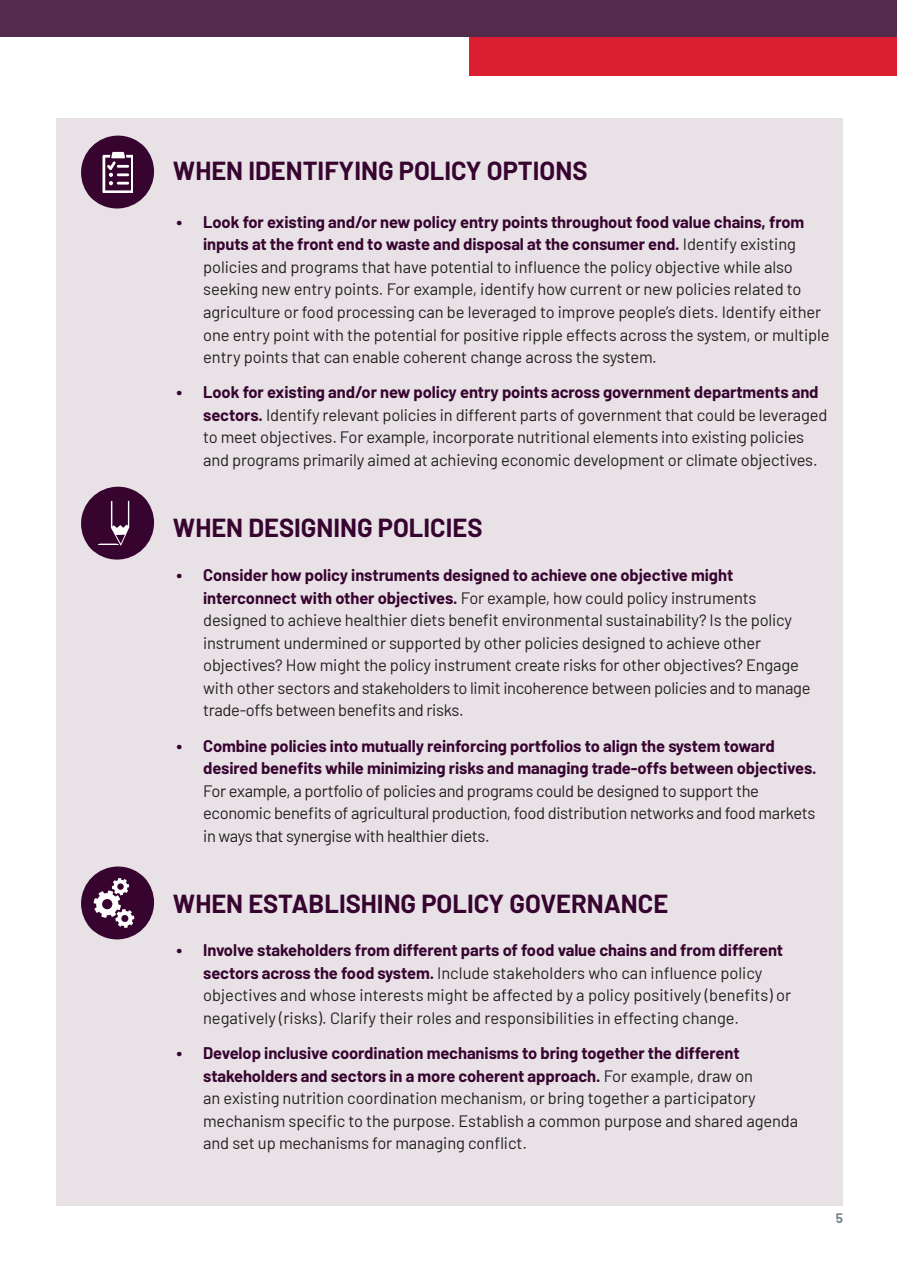
<style>
.page{position:relative;width:897px;height:1264px;background:#fff}
.page>*{position:absolute;margin:0;border:0;box-sizing:border-box;transform-origin:0 0}
.t1{font:700 25.5px "Barlow";color:#370430}
.t2{font:16.5px/22.5px "Barlow";letter-spacing:-.01em;color:#231f20}
.t3{font:700 13.5px "Barlow";color:#7d878d}
.s1{font-family:"Work Sans";font-weight:700;font-size:15px;color:#370430}
.s2{font-weight:700;color:#370430}
</style>
<div class="page">
<div style="left:745px;top:37px;width:151px;height:38px;background:#db1e30"></div>
<div style="left:0;top:0;width:896px;height:37px;background:#532c4d"></div>
<div style="left:469px;top:37px;width:318px;height:38px;background:#db1e30"></div>
<div style="left:56px;top:118px;width:786px;height:1087px;background:#e8e2e7"></div>
<svg style="left:81px;top:866px;width:73px;height:73px"></svg>
<svg style="left:81px;top:136px;width:73px;height:72px"></svg>
<svg style="left:81px;top:487px;width:73px;height:72px"></svg>
<p class="t1" style="left:173px;top:152px;width:416px">WHEN IDENTIFYING POLICY OPTIONS</p>
<p class="t2" style="left:203px;top:209px;width:628px;text-indent:-27px"><span class="s1">•</span> <span class="s2">Look for existing and/or new policy entry points throughout food value chains, from inputs at the front end to waste and disposal at the consumer end.</span> Identify existing policies and programs that have potential to influence the policy objective while also seeking new entry points. For example, identify how current or new policies related to agriculture or food processing can be leveraged to improve people’s diets. Identify either one entry point with the potential for positive ripple effects across the system, or multiple entry points that can enable coherent change across the system.</p>
<p class="t2" style="left:203px;top:380px;width:625px;text-indent:-27px"><span class="s1">•</span> <span class="s2">Look for existing and/or new policy entry points across government departments and sectors.</span> Identify relevant policies in different parts of government that could be leveraged to meet objectives. For example, incorporate nutritional elements into existing policies and programs primarily aimed at achieving economic development or climate objectives.</p>
<p class="t1" style="left:173px;top:509px;width:311px">WHEN DESIGNING POLICIES</p>
<p class="t2" style="left:203px;top:563px;width:608px;text-indent:-27px"><span class="s1">•</span> <span class="s2">Consider how policy instruments designed to achieve one objective might interconnect with other objectives.</span> For example, how could policy instruments designed to achieve healthier diets benefit environmental sustainability? Is the policy instrument undermined or supported by other policies designed to achieve other objectives? How might the policy instrument create risks for other objectives? Engage with other sectors and stakeholders to limit incoherence between policies and to manage trade-offs between benefits and risks.</p>
<p class="t2" style="left:203px;top:733px;width:615px;text-indent:-27px"><span class="s1">•</span> <span class="s2">Combine policies into mutually reinforcing portfolios to align the system toward desired benefits while minimizing risks and managing trade-offs between objectives.<br></span>For example, a portfolio of policies and programs could be designed to support the economic benefits of agricultural production, food distribution networks and food markets in ways that synergise with healthier diets.</p>
<p class="t1" style="left:173px;top:884px;width:496px">WHEN ESTABLISHING POLICY GOVERNANCE</p>
<p class="t2" style="left:203px;top:938px;width:589px;text-indent:-27px"><span class="s1">•</span> <span class="s2">Involve stakeholders from different parts of food value chains and from different sectors across the food system.</span> Include stakeholders who can influence policy objectives and whose interests might be affected by a policy positively (benefits) or negatively (risks). Clarify their roles and responsibilities in effecting change.</p>
<p class="t2" style="left:203px;top:1040px;width:596px;text-indent:-27px"><span class="s1">•</span> <span class="s2">Develop inclusive coordination mechanisms to bring together the different stakeholders and sectors in a more coherent approach.</span> For example, draw on<br>an existing nutrition coordination mechanism, or bring together a participatory mechanism specific to the purpose. Establish a common purpose and shared agenda and set up mechanisms for managing conflict.</p>
<p class="t3" style="left:835px;top:1208px;width:9px">5</p>
</div>
